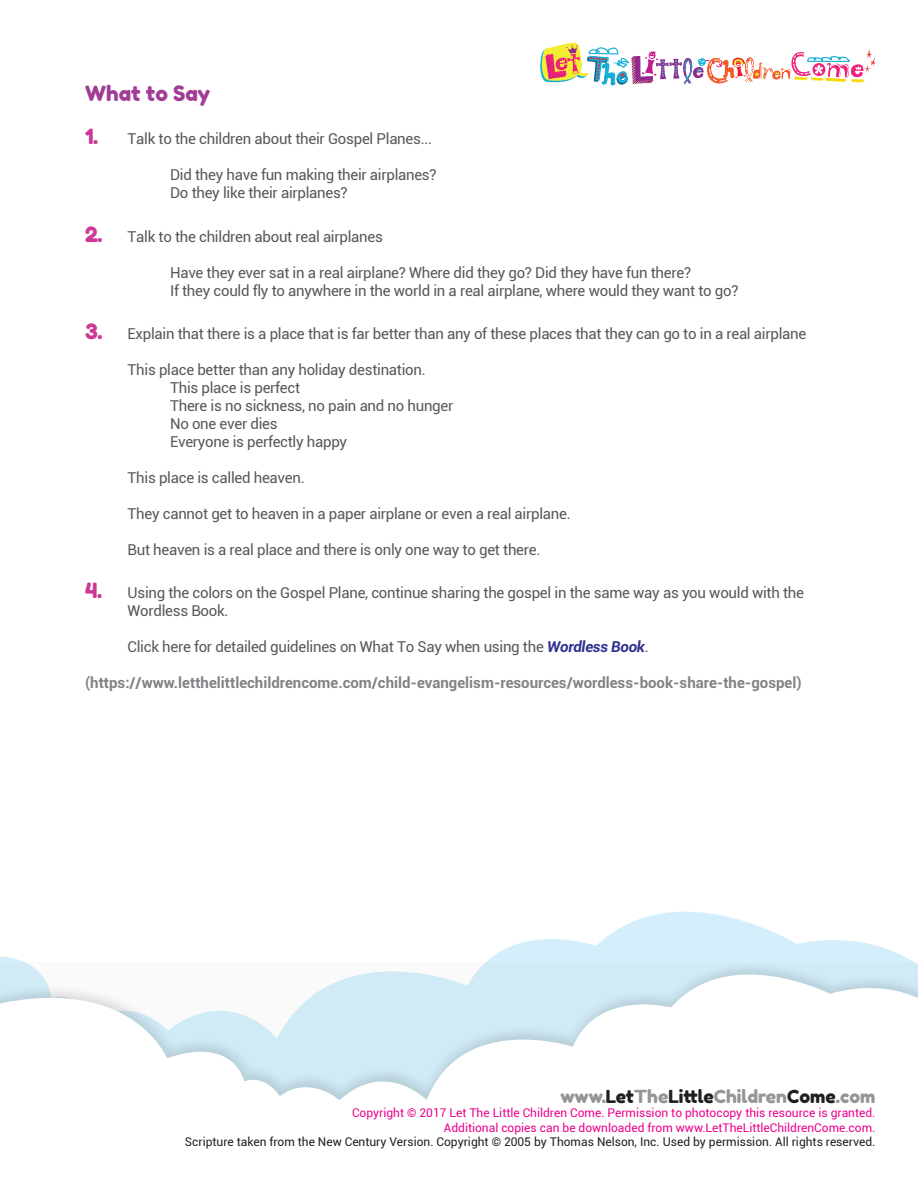
<style>
.page{position:relative;width:918px;height:1188px;background:#fff}
.page>*{position:absolute;margin:0;border:0;box-sizing:border-box;transform-origin:0 0}
.t1{font:21px "Fredoka One";color:#a13d96}
.t2{font:18px "Fredoka One";color:#939598}
.t3{font:15px/18px "Roboto";letter-spacing:-.02em;color:#57585a}
.t4{font:700 15px "Roboto";color:#808285}
.t5{font:12px/14.4px "Roboto";color:#ed028c;text-align:right}
.t6{font:12px "Roboto";color:#231f20}
.s1{font-family:"Fredoka One";font-size:21px;color:#ce3895}
.s2{font-weight:700;font-style:italic;color:#2e3092}
.s3{color:#231f20}
</style>
<div class="page">
<svg style="left:0;top:911px;width:918px;height:189px"></svg>
<svg style="left:540px;top:42px;width:335px;height:44px"></svg>
<h1 class="t1" style="left:85px;top:81px;width:127px">What to Say</h1>
<p class="t3" style="left:85px;top:130px;width:349px"><span class="s1">1.</span> Talk to the children about their Gospel Planes...</p>
<p class="t3" style="left:170px;top:166px;width:268px">Did they have fun making their airplanes?<br>Do they like their airplanes?</p>
<p class="t3" style="left:85px;top:227px;width:299px"><span class="s1">2.</span> Talk to the children about real airplanes</p>
<p class="t3" style="left:170px;top:263px;width:570px">Have they ever sat in a real airplane? Where did they go? Did they have fun there?<br>If they could fly to anywhere in the world in a real airplane, where would they want to go?</p>
<p class="t3" style="left:85px;top:324px;width:723px"><span class="s1">3.</span> Explain that there is a place that is far better than any of these places that they can go to in a real airplane</p>
<p class="t3" style="left:170px;top:360px;width:285px;text-indent:-43px">This place better than any holiday destination.<br>This place is perfect<br>There is no sickness, no pain and no hunger<br>No one ever dies<br>Everyone is perfectly happy</p>
<p class="t3" style="left:128px;top:468px;width:179px">This place is called heaven.</p>
<p class="t3" style="left:128px;top:504px;width:445px">They cannot get to heaven in a paper airplane or even a real airplane.</p>
<p class="t3" style="left:128px;top:540px;width:414px">But heaven is a real place and there is only one way to get there.</p>
<p class="t3" style="left:128px;top:583px;width:678px;text-indent:-43px"><span class="s1">4.</span> Using the colors on the Gospel Plane, continue sharing the gospel in the same way as you would with the<br>Wordless Book.</p>
<p class="t3" style="left:128px;top:637px;width:523px">Click here for detailed guidelines on What To Say when using the <span class="s2">Wordless Book</span>.</p>
<p class="t4" style="left:85px;top:672px;width:718px">(https://www.letthelittlechildrencome.com/child-evangelism-resources/wordless-book-share-the-gospel)</p>
<p class="t2" style="left:560px;top:1085px;width:317px">www.<span class="s3">Let</span>The<span class="s3">Little</span>Children<span class="s3">Come</span>.com</p>
<p class="t5" style="left:352px;top:1105px;width:525px">Copyright © 2017 Let The Little Children Come. Permission to photocopy this resource is granted.<br>Additional copies can be downloaded from www.LetTheLittleChildrenCome.com.</p>
<p class="t6" style="left:185px;top:1133px;width:692px">Scripture taken from the New Century Version. Copyright © 2005 by Thomas Nelson, Inc. Used by permission. All rights reserved.</p>
</div>
